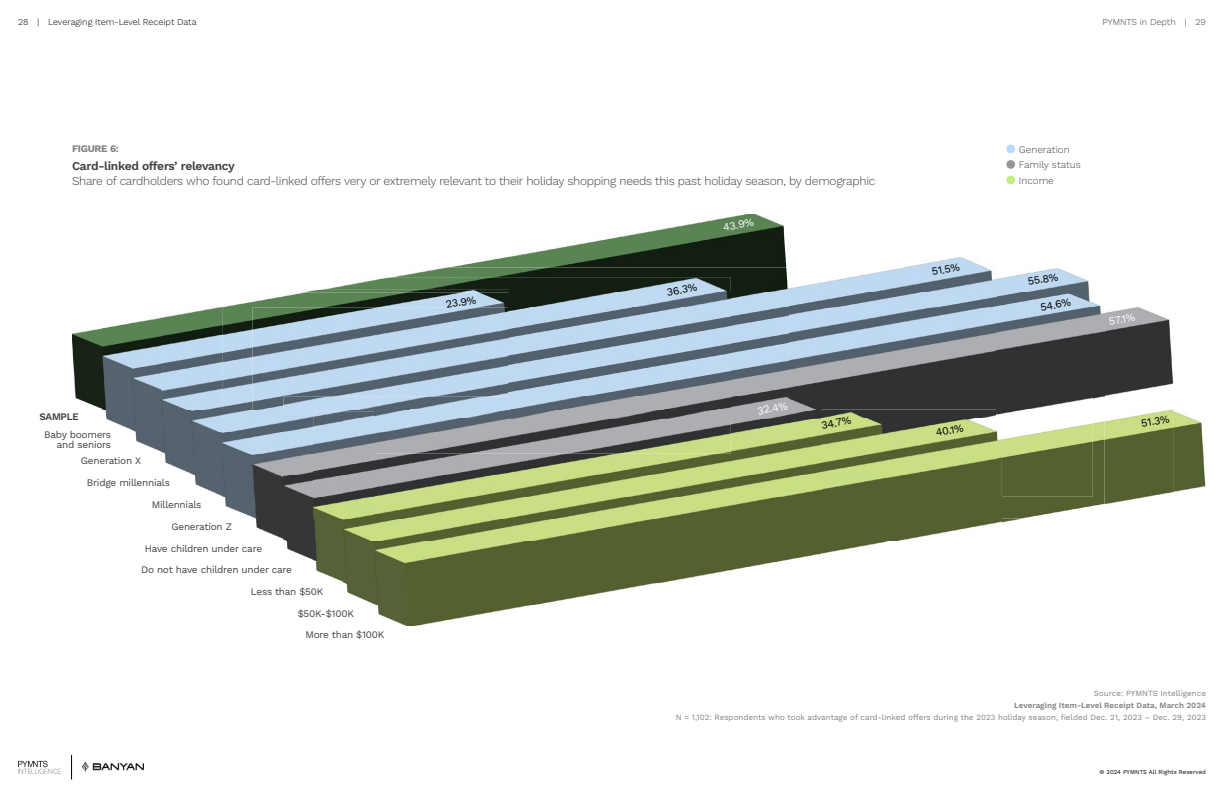
<style>
.page{position:relative;width:1224px;height:792px;background:#fff}
.page>*{position:absolute;margin:0;border:0;box-sizing:border-box;transform-origin:0 0}
.t1{font:300 12px "Work Sans";letter-spacing:-.025em;color:#414042}
.t2{font:600 12px "Work Sans";letter-spacing:-.025em;color:#414042}
.t3{font:11px "Work Sans";color:#000}
.t4{font:11px "Work Sans";color:#fff}
.t5{font:10px/10px "Work Sans";letter-spacing:-.025em;color:#414042;text-align:right}
.t6{font:300 10px "Work Sans";color:#414042}
.t7{font:700 10px "Work Sans";letter-spacing:-.025em;color:#808285}
.t8{font:600 10px "Work Sans";letter-spacing:-.025em;color:#414042}
.t9{font:300 9px "Work Sans";color:#000}
.t10{font:300 9px "Work Sans";color:#414042}
.t11{font:8px "Work Sans";color:#808285}
.t12{font:600 8px "Work Sans";color:#808285}
.t13{font:6px "Work Sans";letter-spacing:.005em;color:#000}
</style>
<div class="page">
<svg style="left:71px;top:755px;width:1px;height:24px"></svg>
<svg style="left:18px;top:761px;width:43px;height:13px"></svg>
<img style="left:82px;top:763px;width:61px;height:9px">
<img style="left:508px;top:214px;width:278px;height:43px">
<img style="left:72px;top:328px;width:30px;height:81px">
<img style="left:102px;top:322px;width:31px;height:109px">
<img style="left:133px;top:317px;width:29px;height:135px">
<img style="left:906px;top:257px;width:78px;height:10px">
<img style="left:162px;top:312px;width:30px;height:163px">
<img style="left:451px;top:257px;width:336px;height:10px">
<img style="left:387px;top:267px;width:702px;height:26px">
<img style="left:192px;top:410px;width:30px;height:86px">
<img style="left:319px;top:278px;width:412px;height:15px">
<img style="left:192px;top:290px;width:316px;height:120px">
<img style="left:508px;top:293px;width:593px;height:14px">
<img style="left:222px;top:410px;width:31px;height:108px">
<img style="left:222px;top:293px;width:286px;height:117px">
<img style="left:788px;top:307px;width:386px;height:102px">
<img style="left:253px;top:410px;width:30px;height:129px">
<img style="left:508px;top:307px;width:280px;height:90px">
<img style="left:253px;top:307px;width:255px;height:103px">
<img style="left:283px;top:432px;width:30px;height:128px">
<img style="left:283px;top:397px;width:538px;height:13px">
<img style="left:283px;top:410px;width:92px;height:22px">
<img style="left:313px;top:432px;width:31px;height:151px">
<img style="left:313px;top:412px;width:62px;height:20px">
<img style="left:344px;top:419px;width:31px;height:186px">
<img style="left:1174px;top:411px;width:32px;height:81px">
<img style="left:377px;top:605px;width:156px;height:20px">
<img style="left:1001px;top:410px;width:173px;height:113px">
<img style="left:1001px;top:410px;width:104px;height:109px">
<img style="left:996px;top:409px;width:97px;height:88px">
<img style="left:821px;top:409px;width:175px;height:10px">
<img style="left:375px;top:409px;width:446px;height:3px">
<img style="left:375px;top:409px;width:413px;height:1px">
<img style="left:375px;top:412px;width:512px;height:7px">
<img style="left:375px;top:583px;width:283px;height:22px">
<img style="left:821px;top:419px;width:180px;height:121px">
<img style="left:887px;top:419px;width:109px;height:56px">
<img style="left:375px;top:540px;width:512px;height:43px">
<img style="left:375px;top:419px;width:446px;height:143px">
<img style="left:375px;top:419px;width:356px;height:35px">
<img style="left:375px;top:419px;width:133px;height:13px">
<div style="left:1006px;top:160px;width:9px;height:9px;background:#939598;border-radius:50%"></div>
<div style="left:1006px;top:145px;width:9px;height:8px;background:#b9d9ff;border-radius:50%"></div>
<div style="left:1006px;top:176px;width:9px;height:8px;background:#c0ee7d;border-radius:50%"></div>
<p class="t9" style="left:18px;top:16px;width:180px">28 | Leveraging Item-Level Receipt Data</p>
<p class="t7" style="left:72px;top:142px;width:48px">FIGURE 6:</p>
<p class="t2" style="left:72px;top:159px;width:164px">Card-linked offers’ relevancy</p>
<p class="t1" style="left:72px;top:174px;width:805px">Share of cardholders who found card-linked offers very or extremely relevant to their holiday shopping needs this past holiday season, by demographic</p>
<p class="t8" style="left:39px;top:411px;width:41px">SAMPLE</p>
<p class="t5" style="left:44px;top:430px;width:69px">Baby boomers and seniors</p>
<p class="t5" style="left:81px;top:456px;width:62px">Generation X</p>
<p class="t5" style="left:87px;top:478px;width:85px">Bridge millennials</p>
<p class="t5" style="left:152px;top:500px;width:51px">Millennials</p>
<p class="t5" style="left:171px;top:522px;width:62px">Generation Z</p>
<p class="t5" style="left:145px;top:544px;width:119px">Have children under care</p>
<p class="t5" style="left:141px;top:565px;width:153px">Do not have children under care</p>
<p class="t5" style="left:251px;top:587px;width:74px">Less than $50K</p>
<p class="t5" style="left:298px;top:609px;width:58px">$50K-$100K</p>
<p class="t5" style="left:306px;top:630px;width:80px">More than $100K</p>
<p class="t3" style="left:445px;top:298px;width:32px;rotate:-10deg">23.9%</p>
<p class="t3" style="left:666px;top:286px;width:32px;rotate:-10deg">36.3%</p>
<p class="t4" style="left:722px;top:221px;width:33px;rotate:-10deg">43.9%</p>
<p class="t4" style="left:756px;top:404px;width:32px;rotate:-10deg">32.4%</p>
<p class="t3" style="left:820px;top:419px;width:31px;rotate:-10deg">34.7%</p>
<p class="t3" style="left:931px;top:265px;width:30px;rotate:-10deg">51.5%</p>
<p class="t3" style="left:935px;top:426px;width:30px;rotate:-10deg">40.1%</p>
<p class="t10" style="left:1103px;top:16px;width:105px">PYMNTS in Depth | 29</p>
<p class="t6" style="left:1019px;top:143px;width:53px">Generation</p>
<p class="t6" style="left:1019px;top:174px;width:37px">Income</p>
<p class="t6" style="left:1019px;top:159px;width:63px">Family status</p>
<p class="t3" style="left:1027px;top:275px;width:32px;rotate:-10deg">55.8%</p>
<p class="t3" style="left:1039px;top:301px;width:32px;rotate:-10deg">54.6%</p>
<p class="t4" style="left:1108px;top:315px;width:28px;rotate:-10deg">57.1%</p>
<p class="t3" style="left:1140px;top:417px;width:30px;rotate:-10deg">51.3%</p>
<p class="t11" style="left:1094px;top:689px;width:114px">Source: PYMNTS Intelligence</p>
<p class="t12" style="left:1014px;top:701px;width:193px">Leveraging Item-Level Receipt Data, March 2024</p>
<p class="t11" style="left:676px;top:713px;width:532px">N = 1,102: Respondents who took advantage of card-linked offers during the 2023 holiday season, fielded Dec. 21, 2023 – Dec. 29, 2023</p>
<p class="t13" style="left:1100px;top:768px;width:108px">© 2024 PYMNTS All Rights Reserved</p>
</div>
